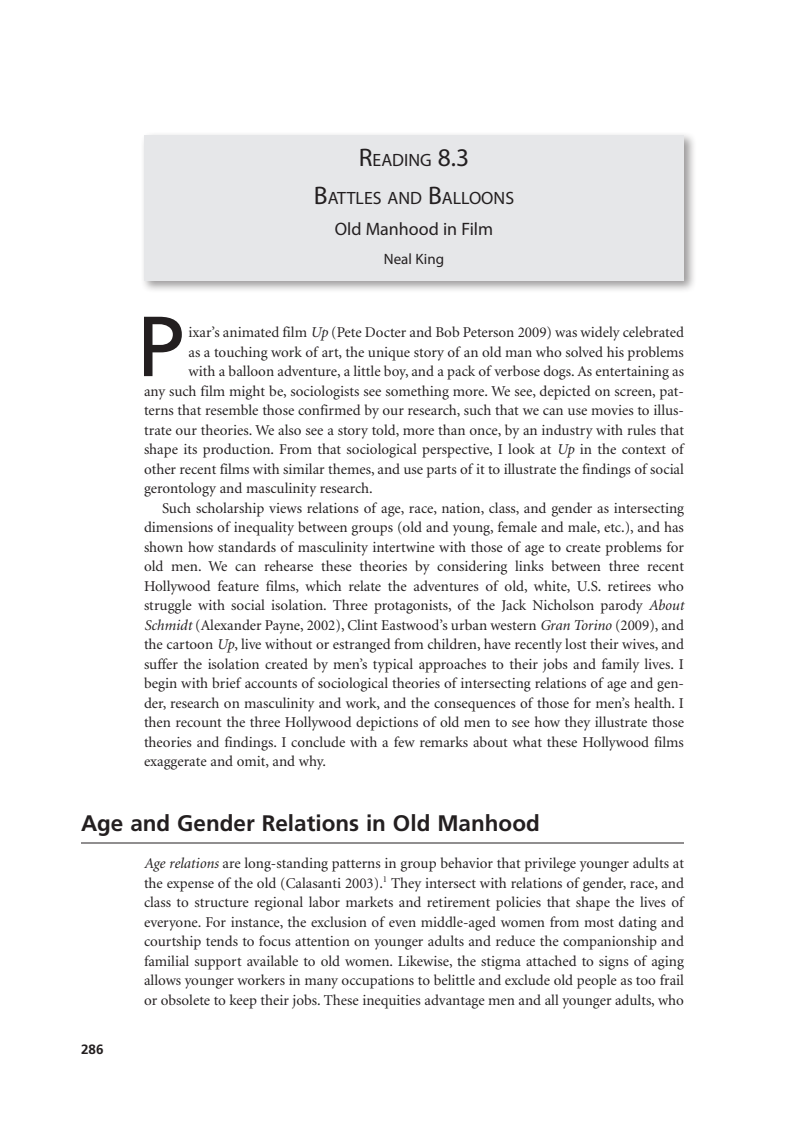
<style>
.page{position:relative;width:810px;height:1134px;background:#fff}
.page>*{position:absolute;margin:0;border:0;box-sizing:border-box;transform-origin:0 0}
.Opening_Paragraph{font:85.05px "Frutiger";color:#231f20}
.t1{font:700 22.5px "Frutiger";color:#231f20}
.Reading_Subtitle{font:18px "Myriad Pro";color:#231f20}
.Reading_title{font:17.85px "Myriad Pro";color:#231f20}
.Reading_number{font:17.85px "Myriad Pro";color:#231f20}
.Paragraph_after_1_he{font:15px/19.5px "Minion";color:#231f20;text-align:justify}
.Opening_Paragraph-2{font:15px "Minion";color:#231f20}
.Reading_Author{font:15px "Myriad Pro";color:#231f20}
.t2{font:700 13.5px "Frutiger";color:#231f20}
.s1{font-size:25.5px}
.s2{font-style:italic}
</style>
<div class="page">
<div style="left:140px;top:131px;width:557px;height:162px;background:#231f20;opacity:.45"></div>
<div style="left:144px;top:135px;width:540px;height:145px;background:#e6e7e9"></div>
<hr style="left:81px;top:843px;width:603px;height:1px;background:#231f20">
<p class="Reading_number" style="left:359px;top:149px;width:112px"><span class="s1">R</span>EADING <span class="s1">8.3</span></p>
<p class="Reading_title" style="left:314px;top:187px;width:202px"><span class="s1">B</span>ATTLES AND <span class="s1">B</span>ALLOONS</p>
<p class="Reading_Subtitle" style="left:335px;top:218px;width:160px">Old Manhood in Film</p>
<p class="Reading_Author" style="left:384px;top:249px;width:62px">Neal King</p>
<p class="Opening_Paragraph" style="left:137px;top:297px;width:49px">P</p>
<p class="Opening_Paragraph-2" style="left:188px;top:325px;width:497px">ixar’s animated film <span class="s2">Up</span> (Pete Docter and Bob Peterson 2009) was widely celebrated</p>
<p class="Opening_Paragraph-2" style="left:188px;top:344px;width:497px">as a touching work of art, the unique story of an old man who solved his problems</p>
<p class="Opening_Paragraph-2" style="left:188px;top:364px;width:497px">with a balloon adventure, a little boy, and a pack of verbose dogs. As entertaining as</p>
<p class="Opening_Paragraph-2" style="left:144px;top:383px;width:542px">any such film might be, sociologists see something more. We see, depicted on screen, pat-</p>
<p class="Opening_Paragraph-2" style="left:144px;top:403px;width:542px">terns that resemble those confirmed by our research, such that we can use movies to illus-</p>
<p class="Opening_Paragraph-2" style="left:144px;top:422px;width:541px">trate our theories. We also see a story told, more than once, by an industry with rules that</p>
<p class="Opening_Paragraph-2" style="left:144px;top:442px;width:541px">shape its production. From that sociological perspective, I look at <span class="s2">Up</span> in the context of</p>
<p class="Opening_Paragraph-2" style="left:144px;top:461px;width:541px">other recent films with similar themes, and use parts of it to illustrate the findings of social</p>
<p class="Opening_Paragraph-2" style="left:144px;top:481px;width:230px">gerontology and masculinity research.</p>
<p class="Paragraph_after_1_he" style="left:144px;top:499px;width:542px;text-indent:18px">Such scholarship views relations of age, race, nation, class, and gender as intersecting dimensions of inequality between groups (old and young, female and male, etc.), and has shown how standards of masculinity intertwine with those of age to create problems for old men. We can rehearse these theories by considering links between three recent Hollywood feature films, which relate the adventures of old, white, U.S. retirees who struggle with social isolation. Three protagonists, of the Jack Nicholson parody <span class="s2">About Schmidt</span> (Alexander Payne, 2002), Clint Eastwood’s urban western <span class="s2">Gran Torino</span> (2009), and the cartoon <span class="s2">Up</span>, live without or estranged from children, have recently lost their wives, and suffer the isolation created by men’s typical approaches to their jobs and family lives. I begin with brief accounts of sociological theories of intersecting relations of age and gen&shy;der, research on masculinity and work, and the consequences of those for men’s health. I then recount the three Hollywood depictions of old men to see how they illustrate those theories and findings. I conclude with a few remarks about what these Hollywood films exaggerate and omit, and why.</p>
<p class="t1" style="left:81px;top:810px;width:460px">Age and Gender Relations in Old Manhood</p>
<p class="Paragraph_after_1_he" style="left:144px;top:854px;width:542px"><span class="s2">Age relations</span> are long-standing patterns in group behavior that privilege younger adults at the expense of the old (Calasanti 2003).<sup>1</sup> They intersect with relations of gender, race, and class to structure regional labor markets and retirement policies that shape the lives of everyone. For instance, the exclusion of even middle-aged women from most dating and courtship tends to focus attention on younger adults and reduce the companionship and familial support available to old women. Likewise, the stigma attached to signs of aging allows younger workers in many occupations to belittle and exclude old people as too frail or obsolete to keep their jobs. These inequities advantage men and all younger adults, who</p>
<p class="t2" style="left:81px;top:1042px;width:24px">286</p>
</div>
